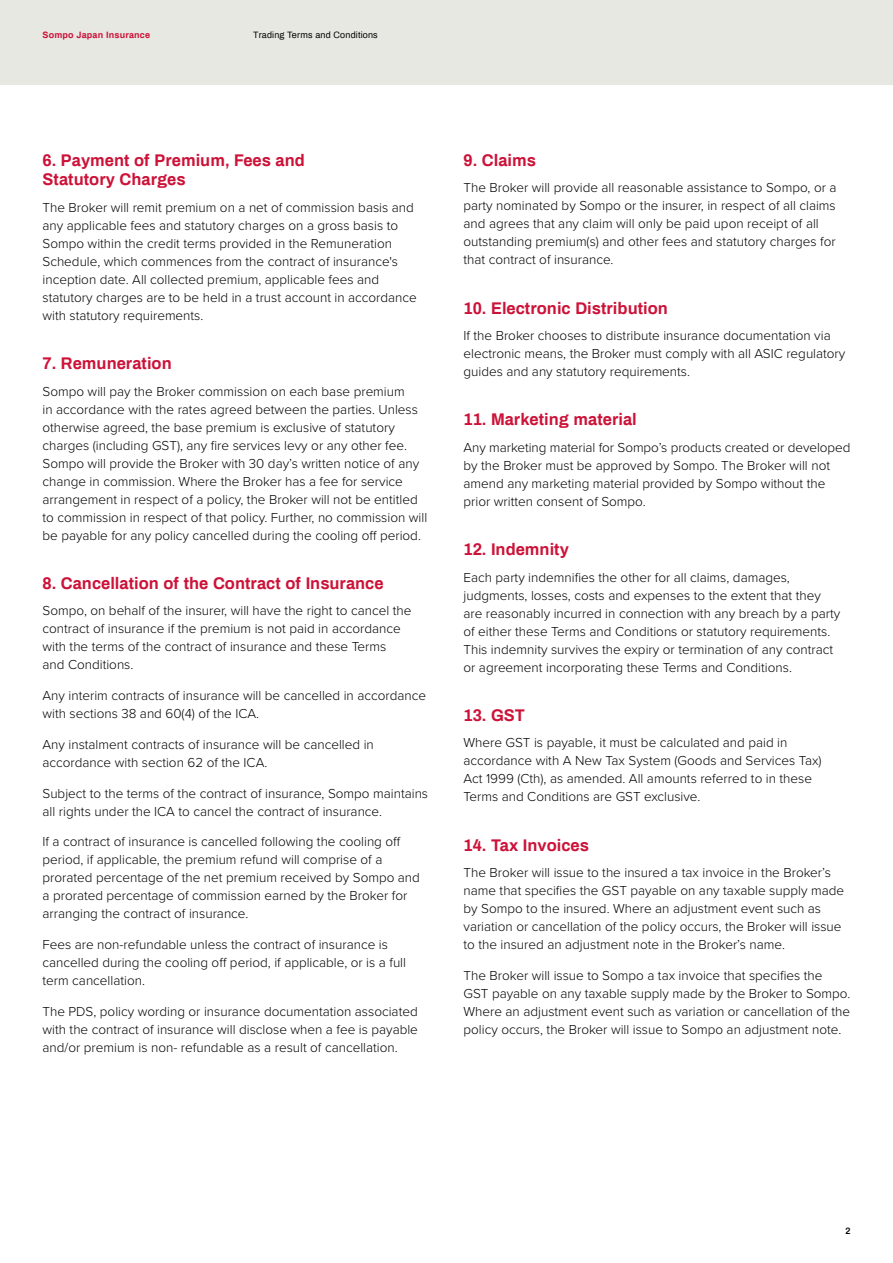
<style>
.page{position:relative;width:893px;height:1263px;background:#fff}
.page>*{position:absolute;margin:0;border:0;box-sizing:border-box;transform-origin:0 0}
.t1{font:700 16.5px/19.5px "Archivo";color:#cc1238}
.t2{font:300 13.5px/18px "Proxima Nova";color:#000}
.t3{font:9px "Archivo";letter-spacing:.02em;color:#000}
.t4{font:700 9px "Archivo";letter-spacing:.02em;color:#cc1238}
.t5{font:600 9px "Archivo";color:#000}
</style>
<div class="page">
<div style="left:0;top:0;width:893px;height:85px;background:#e8e8e3"></div>
<p class="t4" style="left:43px;top:29px;width:109px">Sompo Japan Insurance</p>
<p class="t3" style="left:253px;top:29px;width:126px">Trading Terms and Conditions</p>
<p class="t1" style="left:43px;top:150px;width:264px">6. Payment of Premium, Fees and<br>Statutory Charges</p>
<p class="t2" style="left:43px;top:198px;width:376px">The Broker will remit premium on a net of commission basis and any applicable fees and statutory charges on a gross basis to Sompo within the credit terms provided in the Remuneration Schedule, which commences from the contract of insurance's inception date. All collected premium, applicable fees and statutory charges are to be held in a trust account in accordance with statutory requirements.</p>
<p class="t1" style="left:43px;top:353px;width:131px">7. Remuneration</p>
<p class="t2" style="left:43px;top:381px;width:386px">Sompo will pay the Broker commission on each base premium<br>in accordance with the rates agreed between the parties. Unless otherwise agreed, the base premium is exclusive of statutory charges (including GST), any fire services levy or any other fee.<br>Sompo will provide the Broker with 30 day’s written notice of any change in commission. Where the Broker has a fee for service arrangement in respect of a policy, the Broker will not be entitled to commission in respect of that policy. Further, no commission will be payable for any policy cancelled during the cooling off period.</p>
<p class="t1" style="left:43px;top:573px;width:343px">8. Cancellation of the Contract of Insurance</p>
<p class="t2" style="left:43px;top:601px;width:370px">Sompo, on behalf of the insurer, will have the right to cancel the contract of insurance if the premium is not paid in accordance with the terms of the contract of insurance and these Terms and Conditions.</p>
<p class="t2" style="left:43px;top:686px;width:385px">Any interim contracts of insurance will be cancelled in accordance with sections 38 and 60(4) of the ICA.</p>
<p class="t2" style="left:43px;top:735px;width:333px">Any instalment contracts of insurance will be cancelled in accordance with section 62 of the ICA.</p>
<p class="t2" style="left:43px;top:783px;width:387px">Subject to the terms of the contract of insurance, Sompo maintains all rights under the ICA to cancel the contract of insurance.</p>
<p class="t2" style="left:43px;top:832px;width:379px">If a contract of insurance is cancelled following the cooling off period, if applicable, the premium refund will comprise of a prorated percentage of the net premium received by Sompo and a prorated percentage of commission earned by the Broker for arranging the contract of insurance.</p>
<p class="t2" style="left:43px;top:935px;width:365px">Fees are non-refundable unless the contract of insurance is cancelled during the cooling off period, if applicable, or is a full term cancellation.</p>
<p class="t2" style="left:43px;top:1002px;width:377px;text-align:justify">The PDS, policy wording or insurance documentation associated with the contract of insurance will disclose when a fee is payable and/or premium is non- refundable as a result of cancellation.</p>
<p class="t1" style="left:463px;top:150px;width:74px">9. Claims</p>
<p class="t2" style="left:463px;top:178px;width:375px">The Broker will provide all reasonable assistance to Sompo, or a party nominated by Sompo or the insurer, in respect of all claims and agrees that any claim will only be paid upon receipt of all outstanding premium(s) and other fees and statutory charges for that contract of insurance.</p>
<p class="t1" style="left:463px;top:298px;width:206px">10. Electronic Distribution</p>
<p class="t2" style="left:463px;top:326px;width:383px">If the Broker chooses to distribute insurance documentation via electronic means, the Broker must comply with all ASIC regulatory guides and any statutory requirements.</p>
<p class="t1" style="left:463px;top:409px;width:175px">11. Marketing material</p>
<p class="t2" style="left:463px;top:438px;width:388px">Any marketing material for Sompo’s products created or developed by the Broker must be approved by Sompo. The Broker will not amend any marketing material provided by Sompo without the prior written consent of Sompo.</p>
<p class="t1" style="left:463px;top:539px;width:107px">12. Indemnity</p>
<p class="t2" style="left:463px;top:567px;width:378px">Each party indemnifies the other for all claims, damages, judgments, losses, costs and expenses to the extent that they are reasonably incurred in connection with any breach by a party of either these Terms and Conditions or statutory requirements.<br>This indemnity survives the expiry or termination of any contract or agreement incorporating these Terms and Conditions.</p>
<p class="t1" style="left:463px;top:705px;width:63px">13. GST</p>
<p class="t2" style="left:463px;top:733px;width:360px">Where GST is payable, it must be calculated and paid in accordance with A New Tax System (Goods and Services Tax)<br>Act 1999 (Cth), as amended. All amounts referred to in these Terms and Conditions are GST exclusive.</p>
<p class="t1" style="left:463px;top:835px;width:127px">14. Tax Invoices</p>
<p class="t2" style="left:463px;top:863px;width:382px">The Broker will issue to the insured a tax invoice in the Broker’s name that specifies the GST payable on any taxable supply made by Sompo to the insured. Where an adjustment event such as variation or cancellation of the policy occurs, the Broker will issue to the insured an adjustment note in the Broker’s name.</p>
<p class="t2" style="left:463px;top:966px;width:388px">The Broker will issue to Sompo a tax invoice that specifies the GST payable on any taxable supply made by the Broker to Sompo.<br>Where an adjustment event such as variation or cancellation of the policy occurs, the Broker will issue to Sompo an adjustment note.</p>
<p class="t5" style="left:845px;top:1224px;width:7px">2</p>
</div>
